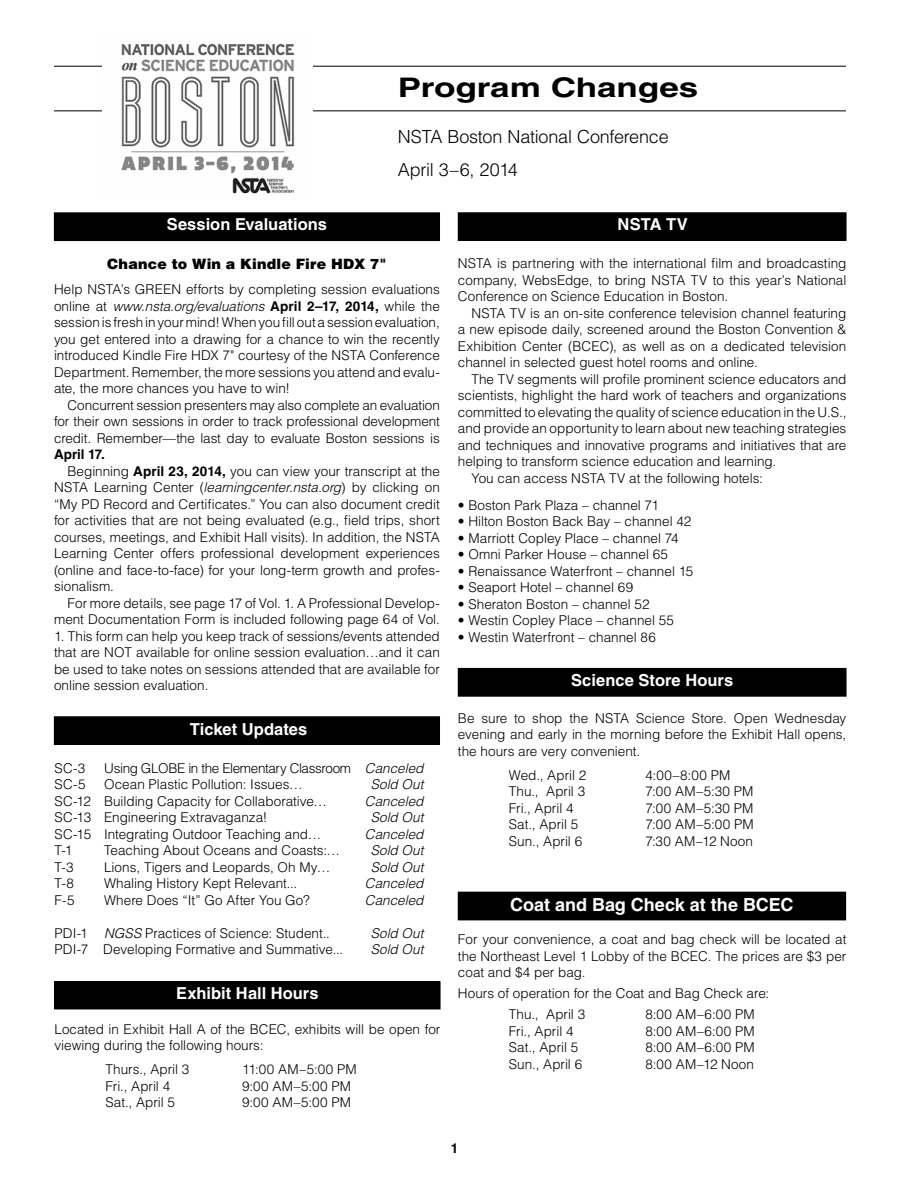
<style>
.page{position:relative;width:918px;height:1188px;background:#fff}
.page>*{position:absolute;margin:0;border:0;box-sizing:border-box;transform-origin:0 0}
.t1{font:700 27px "Helvetica LT Std";letter-spacing:-.005em;color:#000;scale:1.3 1}
.t2{font:300 18px/33px "Helvetica LT Std";letter-spacing:-.01em;color:#000}
.t3{font:700 18px "Helvetica LT Std";color:#fff}
.t4{font:700 16.5px "Helvetica LT Std";color:#fff}
.t5{font:900 14.25px "Helvetica LT Std";letter-spacing:.015em;color:#000}
.t6{font:300 13.5px/16.5px "Helvetica LT Std";color:#000;text-align:justify}
.t7{font:italic 300 13.5px "Helvetica LT Std";color:#000}
.t8{font:300 13.5px "Helvetica LT Std";letter-spacing:-.03em;color:#000}
.t9{font:700 13.5px "Helvetica LT Std";letter-spacing:-.005em;color:#000}
.s1{font-style:italic}
.s2{font-weight:700}
</style>
<div class="page">
<hr style="left:54px;top:66px;width:792px;height:1px;background:#000">
<hr style="left:54px;top:110px;width:792px;height:1px;background:#000">
<div style="left:54px;top:213px;width:386px;height:28px;background:#000"></div>
<div style="left:54px;top:212px;width:386px;height:29px;border:1px solid #000"></div>
<div style="left:55px;top:982px;width:385px;height:27px;background:#000"></div>
<div style="left:55px;top:981px;width:385px;height:28px;border:1px solid #000"></div>
<div style="left:458px;top:213px;width:388px;height:28px;background:#000"></div>
<div style="left:458px;top:212px;width:388px;height:29px;border:1px solid #000"></div>
<div style="left:54px;top:717px;width:386px;height:28px;background:#000"></div>
<div style="left:54px;top:716px;width:386px;height:29px;border:1px solid #000"></div>
<div style="left:458px;top:668px;width:388px;height:28px;background:#000"></div>
<div style="left:458px;top:668px;width:388px;height:29px;border:1px solid #000"></div>
<img style="left:103px;top:43px;width:210px;height:151px">
<div style="left:458px;top:892px;width:388px;height:28px;background:#000"></div>
<p class="t4" style="left:167px;top:214px;width:162px">Session Evaluations</p>
<h1 class="t1" style="left:398px;top:71px;width:233px">Program Changes</h1>
<h2 class="t2" style="left:398px;top:120px;width:272px">NSTA Boston National Conference<br>April 3–6, 2014</h2>
<p class="t4" style="left:618px;top:214px;width:72px">NSTA TV</p>
<p class="t5" style="left:107px;top:255px;width:281px">Chance to Win a Kindle Fire HDX 7"</p>
<p class="t6" style="left:54px;top:281px;width:387px">Help NSTA’s GREEN efforts by completing session evaluations online at <span class="s1">www.nsta.org/evaluations</span> <span class="s2">April 2–17, 2014,</span> while the session is fresh in your mind! When you fill out a session evaluation, you get entered into a drawing for a chance to win the recently introduced Kindle Fire HDX 7" courtesy of the NSTA Conference Department. Remember, the more sessions you attend and evalu&shy;ate, the more chances you have to win!</p>
<p class="t6" style="left:54px;top:397px;width:387px;text-indent:14px">Concurrent session presenters may also complete an evaluation for their own sessions in order to track professional development credit. Remember—the last day to evaluate Boston sessions is</p>
<p class="t9" style="left:54px;top:446px;width:52px">April 17.</p>
<p class="t6" style="left:68px;top:463px;width:374px">Beginning <span class="s2">April 23, 2014,</span> you can view your transcript at the</p>
<p class="t6" style="left:54px;top:479px;width:387px">NSTA Learning Center (<span class="s1">learningcenter.nsta.org</span>) by clicking on</p>
<p class="t6" style="left:54px;top:496px;width:387px">“My PD Record and Certificates.” You can also document credit</p>
<p class="t6" style="left:54px;top:512px;width:387px">for activities that are not being evaluated (e.g., field trips, short</p>
<p class="t6" style="left:54px;top:529px;width:387px">courses, meetings, and Exhibit Hall visits). In addition, the NSTA</p>
<p class="t6" style="left:54px;top:545px;width:387px">Learning Center offers professional development experiences</p>
<p class="t6" style="left:54px;top:562px;width:387px">(online and face-to-face) for your long-term growth and profes-</p>
<p class="t6" style="left:54px;top:578px;width:62px">sionalism.</p>
<p class="t6" style="left:68px;top:595px;width:374px">For more details, see page 17 of Vol. 1. A Professional Develop-</p>
<p class="t6" style="left:54px;top:611px;width:387px">ment Documentation Form is included following page 64 of Vol.</p>
<p class="t6" style="left:54px;top:628px;width:387px">1. This form can help you keep track of sessions/events attended that are NOT available for online session evaluation…and it can be used to take notes on sessions attended that are available for online session evaluation.</p>
<p class="t4" style="left:190px;top:719px;width:119px">Ticket Updates</p>
<p class="t6" style="left:458px;top:709px;width:390px">Be sure to shop the NSTA Science Store. Open Wednesday evening and early in the morning before the Exhibit Hall opens, the hours are very convenient.</p>
<p class="t6" style="left:509px;top:766px;width:79px">Wed., April 2</p>
<p class="t6" style="left:645px;top:766px;width:86px">4:00–8:00 PM</p>
<p class="t6" style="left:509px;top:783px;width:78px">Thu., April 3</p>
<p class="t6" style="left:645px;top:783px;width:110px">7:00 AM–5:30 PM</p>
<p class="t6" style="left:509px;top:799px;width:66px">Fri., April 4</p>
<p class="t6" style="left:645px;top:799px;width:110px">7:00 AM–5:30 PM</p>
<p class="t6" style="left:509px;top:816px;width:71px">Sat., April 5</p>
<p class="t6" style="left:645px;top:816px;width:110px">7:00 AM–5:00 PM</p>
<p class="t6" style="left:509px;top:832px;width:75px">Sun., April 6</p>
<p class="t6" style="left:645px;top:832px;width:109px">7:30 AM–12 Noon</p>
<p class="t6" style="left:458px;top:255px;width:390px">NSTA is partnering with the international film and broadcasting company, WebsEdge, to bring NSTA TV to this year’s National Conference on Science Education in Boston.</p>
<p class="t6" style="left:458px;top:305px;width:390px;text-indent:14px">NSTA TV is an on-site conference television channel featuring a new episode daily, screened around the Boston Convention &amp; Exhibition Center (BCEC), as well as on a dedicated television channel in selected guest hotel rooms and online.</p>
<p class="t6" style="left:471px;top:371px;width:377px">The TV segments will profile prominent science educators and</p>
<p class="t6" style="left:458px;top:387px;width:390px">scientists, highlight the hard work of teachers and organizations</p>
<p class="t6" style="left:458px;top:404px;width:390px">committed to elevating the quality of science education in the U.S.,</p>
<p class="t6" style="left:458px;top:420px;width:390px">and provide an opportunity to learn about new teaching strategies</p>
<p class="t6" style="left:458px;top:437px;width:390px">and techniques and innovative programs and initiatives that are</p>
<p class="t6" style="left:458px;top:453px;width:320px">helping to transform science education and learning.</p>
<p class="t6" style="left:471px;top:470px;width:293px">You can access NSTA TV at the following hotels:</p>
<p class="t6" style="left:458px;top:497px;width:203px">• Boston Park Plaza – channel 71</p>
<p class="t6" style="left:458px;top:513px;width:235px">• Hilton Boston Back Bay – channel 42</p>
<p class="t6" style="left:458px;top:530px;width:222px">• Marriott Copley Place – channel 74</p>
<p class="t6" style="left:458px;top:546px;width:212px">• Omni Parker House – channel 65</p>
<p class="t6" style="left:458px;top:563px;width:237px">• Renaissance Waterfront – channel 15</p>
<p class="t6" style="left:458px;top:579px;width:177px">• Seaport Hotel – channel 69</p>
<p class="t6" style="left:458px;top:596px;width:193px">• Sheraton Boston – channel 52</p>
<p class="t6" style="left:458px;top:612px;width:218px">• Westin Copley Place – channel 55</p>
<p class="t6" style="left:458px;top:629px;width:200px">• Westin Waterfront – channel 86</p>
<p class="t4" style="left:571px;top:670px;width:164px">Science Store Hours</p>
<p class="t6" style="left:55px;top:760px;width:32px">SC-3</p>
<p class="t8" style="left:104px;top:760px;width:321px">Using GLOBE in the Elementary Classroom <span class="s1">Canceled</span></p>
<p class="t6" style="left:55px;top:776px;width:33px">SC-5</p>
<p class="t6" style="left:104px;top:776px;width:200px">Ocean Plastic Pollution: Issues…</p>
<p class="t7" style="left:371px;top:776px;width:54px">Sold Out</p>
<p class="t6" style="left:55px;top:793px;width:274px">SC-12 Building Capacity for Collaborative…</p>
<p class="t7" style="left:365px;top:793px;width:60px">Canceled</p>
<p class="t6" style="left:55px;top:809px;width:214px">SC-13 Engineering Extravaganza!</p>
<p class="t7" style="left:371px;top:809px;width:54px">Sold Out</p>
<p class="t6" style="left:55px;top:826px;width:268px">SC-15 Integrating Outdoor Teaching and…</p>
<p class="t7" style="left:365px;top:826px;width:60px">Canceled</p>
<p class="t6" style="left:55px;top:842px;width:19px">T-1</p>
<p class="t6" style="left:104px;top:842px;width:238px">Teaching About Oceans and Coasts:…</p>
<p class="t7" style="left:371px;top:842px;width:54px">Sold Out</p>
<p class="t6" style="left:55px;top:859px;width:21px">T-3</p>
<p class="t6" style="left:104px;top:859px;width:228px">Lions, Tigers and Leopards, Oh My…</p>
<p class="t7" style="left:371px;top:859px;width:54px">Sold Out</p>
<p class="t6" style="left:55px;top:875px;width:21px">T-8</p>
<p class="t6" style="left:104px;top:875px;width:195px">Whaling History Kept Relevant...</p>
<p class="t7" style="left:365px;top:875px;width:60px">Canceled</p>
<p class="t6" style="left:55px;top:892px;width:22px">F-5</p>
<p class="t6" style="left:104px;top:892px;width:207px">Where Does “It” Go After You Go?</p>
<p class="t7" style="left:365px;top:892px;width:60px">Canceled</p>
<p class="t6" style="left:55px;top:925px;width:277px">PDI-1 <span class="s1">NGSS</span> Practices of Science: Student..</p>
<p class="t7" style="left:371px;top:925px;width:54px">Sold Out</p>
<p class="t6" style="left:55px;top:941px;width:290px">PDI-7 Developing Formative and Summative...</p>
<p class="t7" style="left:371px;top:941px;width:54px">Sold Out</p>
<h2 class="t3" style="left:510px;top:893px;width:285px">Coat and Bag Check at the BCEC</h2>
<p class="t6" style="left:458px;top:931px;width:390px">For your convenience, a coat and bag check will be located at the Northeast Level 1 Lobby of the BCEC. The prices are $3 per coat and $4 per bag.</p>
<p class="t6" style="left:509px;top:983px;width:262px;line-height:21px;text-indent:-51px">Hours of operation for the Coat and Bag Check are:<br>Thu., April 3</p>
<p class="t4" style="left:176px;top:983px;width:144px">Exhibit Hall Hours</p>
<p class="t6" style="left:645px;top:1006px;width:111px">8:00 AM–6:00 PM</p>
<p class="t6" style="left:55px;top:1020px;width:387px">Located in Exhibit Hall A of the BCEC, exhibits will be open for viewing during the following hours:</p>
<p class="t6" style="left:106px;top:1061px;width:85px">Thurs., April 3</p>
<p class="t6" style="left:242px;top:1061px;width:116px">11:00 AM–5:00 PM</p>
<p class="t6" style="left:106px;top:1077px;width:66px">Fri., April 4</p>
<p class="t6" style="left:242px;top:1077px;width:111px">9:00 AM–5:00 PM</p>
<p class="t6" style="left:106px;top:1094px;width:71px">Sat., April 5</p>
<p class="t6" style="left:242px;top:1094px;width:111px">9:00 AM–5:00 PM</p>
<p class="t6" style="left:509px;top:1022px;width:66px">Fri., April 4</p>
<p class="t6" style="left:645px;top:1022px;width:111px">8:00 AM–6:00 PM</p>
<p class="t6" style="left:509px;top:1039px;width:71px">Sat., April 5</p>
<p class="t6" style="left:645px;top:1039px;width:111px">8:00 AM–6:00 PM</p>
<p class="t6" style="left:509px;top:1055px;width:75px">Sun., April 6</p>
<p class="t6" style="left:645px;top:1055px;width:110px">8:00 AM–12 Noon</p>
<p class="t9" style="left:451px;top:1140px;width:9px">1</p>
</div>
